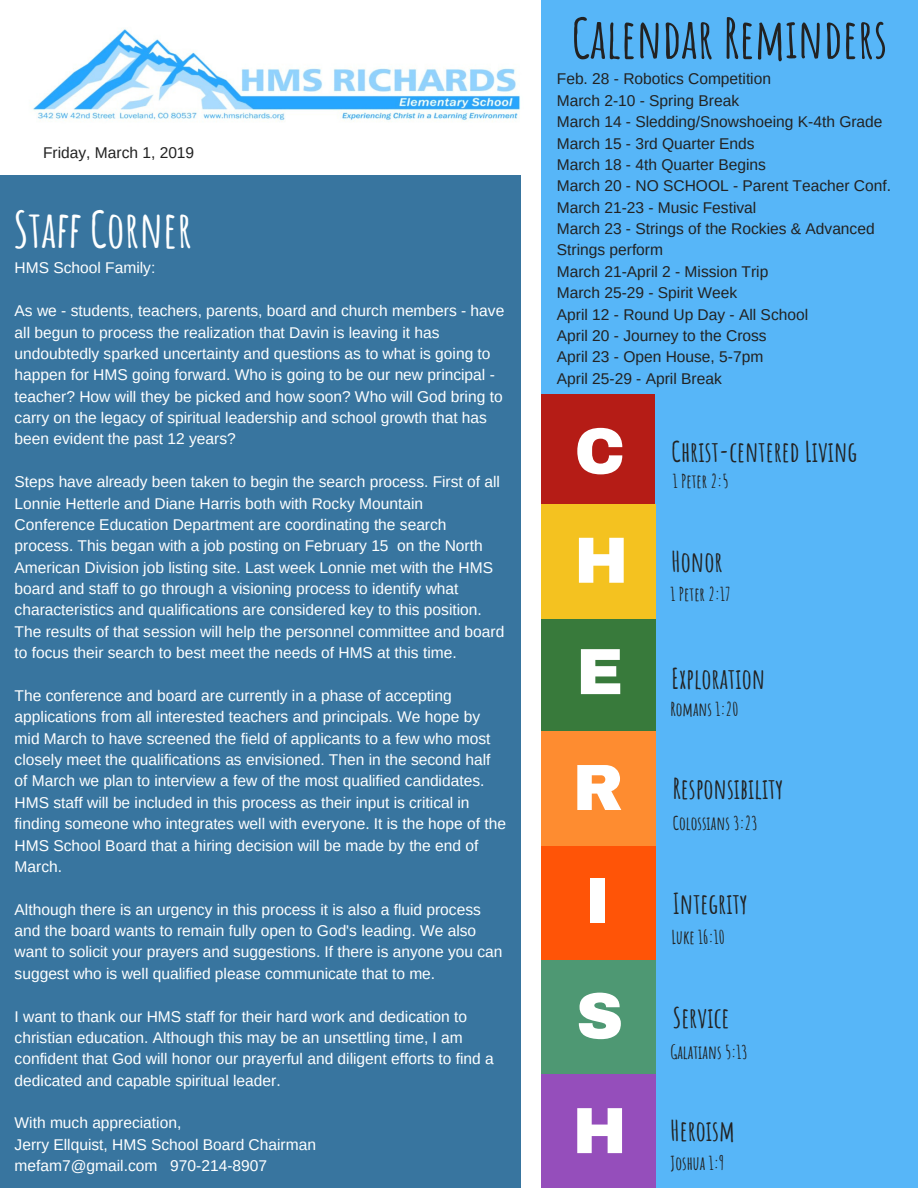
<style>
.page{position:relative;width:918px;height:1188px;background:#fff}
.page>*{position:absolute;margin:0;border:0;box-sizing:border-box;transform-origin:0 0}
.t1{font:900 65.4px/112.2px "Archivo";color:#fff;text-align:justify}
.t2{font:700 54.45px "Amatic SC";color:#222}
.t3{font:700 49.8px "Amatic SC";color:#feffff}
.t4{font:700 28.05px "Amatic SC";color:#222}
.t5{font:700 18.75px "Amatic SC";color:#222}
.t6{font:15.6px/21.3px "Arimo";color:#feffff}
.t7{font:15.6px/21.3px "Arimo";color:#222}
</style>
<div class="page">
<div style="left:0;top:176px;width:521px;height:1012px;background:#38759f"></div>
<img style="left:33px;top:28px;width:487px;height:94px">
<div style="left:541px;top:0;width:377px;height:1188px;background:#57b6f8"></div>
<div style="left:541px;top:960px;width:115px;height:114px;background:#4e9873"></div>
<div style="left:541px;top:845px;width:115px;height:115px;background:#ff5407"></div>
<div style="left:541px;top:731px;width:115px;height:115px;background:#fe8c30"></div>
<div style="left:541px;top:616px;width:115px;height:115px;background:#387a3b"></div>
<div style="left:541px;top:394px;width:114px;height:113px;background:#b51c16"></div>
<div style="left:541px;top:504px;width:115px;height:115px;background:#f4c220"></div>
<div style="left:541px;top:1074px;width:115px;height:114px;background:#954ebb"></div>
<p class="t7" style="left:43px;top:141px;width:153px">Friday, March 1, 2019</p>
<h3 class="t3" style="left:14px;top:197px;width:180px">Staff Corner</h3>
<p class="t6" style="left:15px;top:257px;width:142px">HMS School Family:</p>
<p class="t6" style="left:15px;top:300px;width:491px">As we - students, teachers, parents, board and church members - have all begun to process the realization that Davin is leaving it has undoubtedly sparked uncertainty and questions as to what is going to happen for HMS going forward. Who is going to be our new principal - teacher? How will they be picked and how soon? Who will God bring to carry on the legacy of spiritual leadership and school growth that has been evident the past 12 years?</p>
<p class="t6" style="left:15px;top:471px;width:491px">Steps have already been taken to begin the search process. First of all Lonnie Hetterle and Diane Harris both with Rocky Mountain Conference Education Department are coordinating the search process. This began with a job posting on February 15 on the North American Division job listing site. Last week Lonnie met with the HMS board and staff to go through a visioning process to identify what characteristics and qualifications are considered key to this position.<br>The results of that session will help the personnel committee and board to focus their search to best meet the needs of HMS at this time.</p>
<p class="t6" style="left:15px;top:685px;width:493px">The conference and board are currently in a phase of accepting applications from all interested teachers and principals. We hope by mid March to have screened the field of applicants to a few who most closely meet the qualifications as envisioned. Then in the second half of March we plan to interview a few of the most qualified candidates.<br>HMS staff will be included in this process as their input is critical in finding someone who integrates well with everyone. It is the hope of the HMS School Board that a hiring decision will be made by the end of March.</p>
<p class="t6" style="left:15px;top:899px;width:489px">Although there is an urgency in this process it is also a fluid process and the board wants to remain fully open to God's leading. We also want to solicit your prayers and suggestions. If there is anyone you can suggest who is well qualified please communicate that to me.</p>
<p class="t6" style="left:15px;top:1005px;width:481px">I want to thank our HMS staff for their hard work and dedication to christian education. Although this may be an unsettling time, I am confident that God will honor our prayerful and diligent efforts to find a dedicated and capable spiritual leader.</p>
<p class="t6" style="left:15px;top:1112px;width:303px">With much appreciation,<br>Jerry Ellquist, HMS School Board Chairman mefam7@gmail.com 970-214-8907</p>
<h2 class="t2" style="left:572px;top:3px;width:317px">Calendar Reminders</h2>
<p class="t7" style="left:557px;top:68px;width:336px">Feb. 28 - Robotics Competition<br>March 2-10 - Spring Break<br>March 14 - Sledding/Snowshoeing K-4th Grade<br>March 15 - 3rd Quarter Ends<br>March 18 - 4th Quarter Begins<br>March 20 - NO SCHOOL - Parent Teacher Conf.<br>March 21-23 - Music Festival<br>March 23 - Strings of the Rockies &amp; Advanced<br>Strings perform<br>March 21-April 2 - Mission Trip<br>March 25-29 - Spirit Week<br>April 12 - Round Up Day - All School<br>April 20 - Journey to the Cross<br>April 23 - Open House, 5-7pm<br>April 25-29 - April Break</p>
<h1 class="t1" style="left:573px;top:396px;width:58px">C H E R I</h1>
<h1 class="t1" style="left:576px;top:960px;width:49px">S</h1>
<h1 class="t1" style="left:572px;top:1075px;width:56px">H</h1>
<h3 class="t4" style="left:672px;top:434px;width:187px">Christ-centered Living</h3>
<p class="t5" style="left:673px;top:469px;width:57px">1 Peter 2:5</p>
<h3 class="t4" style="left:672px;top:543px;width:53px">Honor</h3>
<p class="t5" style="left:670px;top:582px;width:62px">1 Peter 2:17</p>
<h3 class="t4" style="left:672px;top:660px;width:95px">Exploration</h3>
<p class="t5" style="left:670px;top:696px;width:69px">Romans 1:20</p>
<h3 class="t4" style="left:673px;top:770px;width:112px">Responsibility</h3>
<p class="t5" style="left:673px;top:811px;width:86px">Colossians 3:23</p>
<h3 class="t4" style="left:673px;top:885px;width:77px">Integrity</h3>
<p class="t5" style="left:672px;top:925px;width:55px">Luke 16:10</p>
<h3 class="t4" style="left:673px;top:1000px;width:58px">Service</h3>
<p class="t5" style="left:670px;top:1040px;width:79px">Galatians 5:13</p>
<h3 class="t4" style="left:670px;top:1112px;width:66px">Heroism</h3>
<p class="t5" style="left:670px;top:1151px;width:55px">Joshua 1:9</p>
</div>
